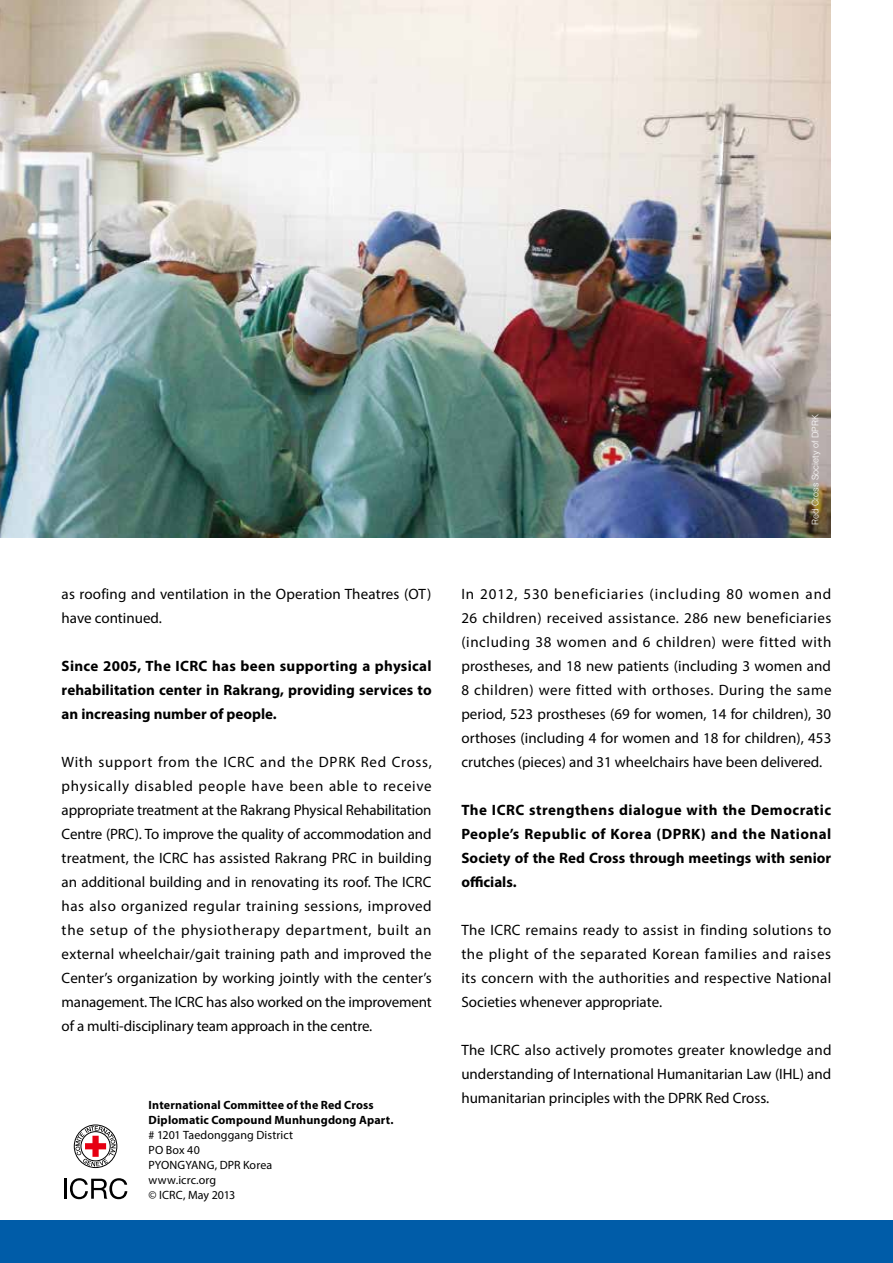
<style>
.page{position:relative;width:893px;height:1263px;background:#fff}
.page>*{position:absolute;margin:0;border:0;box-sizing:border-box;transform-origin:0 0}
.t1{font:15px/24px "Myriad Pro";color:#000;text-align:justify}
.t2{font:700 15px/24px "Myriad Pro";color:#000;text-align:justify}
.t3{font:12px/15px "Myriad Pro";letter-spacing:.01em;color:#000}
.t4{font:700 12px/15px "Myriad Pro";letter-spacing:.015em;color:#000}
.t5{font:9px "FZZDXJW GB1 0";color:#fff}
</style>
<div class="page">
<img style="left:0;top:0;width:831px;height:538px">
<div style="left:0;top:1220px;width:893px;height:43px;background:#005ca8"></div>
<div style="left:74px;top:1125px;width:43px;height:43px;border:1px solid #000;border-radius:50%"></div>
<svg style="left:75px;top:1126px;width:41px;height:40px"></svg>
<hr style="left:64px;top:1179px;width:2px;height:20px;background:#000">
<svg style="left:70px;top:1178px;width:57px;height:21px"></svg>
<p class="t1" style="left:62px;top:582px;width:371px">as roofing and ventilation in the Operation Theatres (OT) have continued.</p>
<p class="t2" style="left:62px;top:654px;width:372px">Since 2005, The ICRC has been supporting a physical rehabilitation center in Rakrang, providing services to an increasing number of people.</p>
<p class="t1" style="left:62px;top:750px;width:372px">With support from the ICRC and the DPRK Red Cross, physically disabled people have been able to receive appropriate treatment at the Rakrang Physical Rehabilitation Centre (PRC). To improve the quality of accommodation and treatment, the ICRC has assisted Rakrang PRC in building an additional building and in renovating its roof. The ICRC has also organized regular training sessions, improved the setup of the physiotherapy department, built an external wheelchair/gait training path and improved the Center’s organization by working jointly with the center’s management. The ICRC has also worked on the improvement of a multi-disciplinary team approach in the centre.</p>
<p class="t4" style="left:149px;top:1097px;width:246px">International Committee of the Red Cross<br>Diplomatic Compound Munhungdong Apart.</p>
<p class="t3" style="left:149px;top:1127px;width:146px"># 1201 Taedonggang District<br>PO Box 40<br>PYONGYANG, DPR Korea www.icrc.org<br>© ICRC, May 2013</p>
<p class="t5" style="left:811px;top:525px;width:113px;rotate:-90deg">Red Cross Society of DPRK</p>
<p class="t1" style="left:461px;top:582px;width:372px">In 2012, 530 beneficiaries (including 80 women and 26 children) received assistance. 286 new beneficiaries (including 38 women and 6 children) were fitted with prostheses, and 18 new patients (including 3 women and 8 children) were fitted with orthoses. During the same period, 523 prostheses (69 for women, 14 for children), 30 orthoses (including 4 for women and 18 for children), 453 crutches (pieces) and 31 wheelchairs have been delivered.</p>
<p class="t2" style="left:461px;top:798px;width:371px">The ICRC strengthens dialogue with the Democratic People’s Republic of Korea (DPRK) and the National Society of the Red Cross through meetings with senior officials.</p>
<p class="t1" style="left:461px;top:918px;width:372px">The ICRC remains ready to assist in finding solutions to the plight of the separated Korean families and raises its concern with the authorities and respective National Societies whenever appropriate.</p>
<p class="t1" style="left:461px;top:1038px;width:372px">The ICRC also actively promotes greater knowledge and understanding of International Humanitarian Law (IHL) and humanitarian principles with the DPRK Red Cross.</p>
</div>
